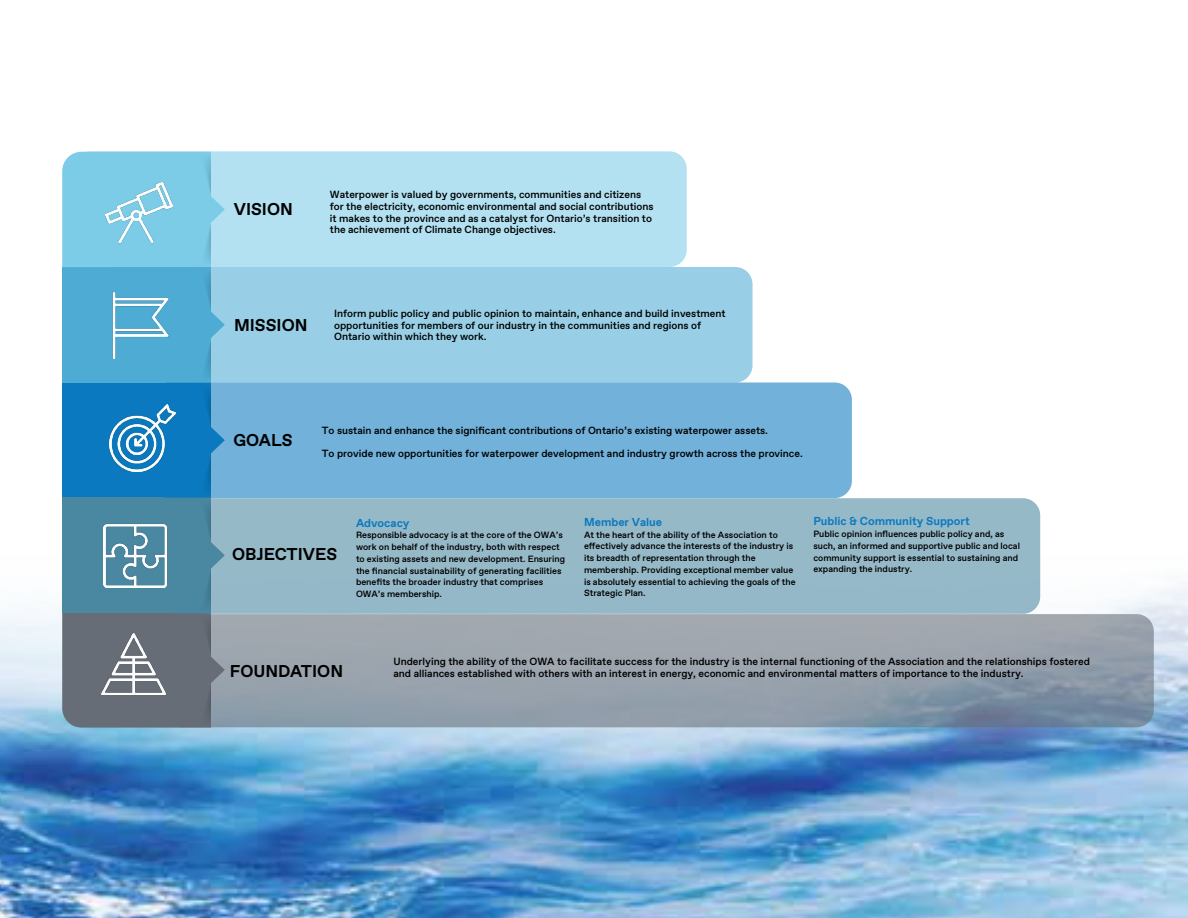
<style>
.page{position:relative;width:1188px;height:918px;background:#fff}
.page>*{position:absolute;margin:0;border:0;box-sizing:border-box;transform-origin:0 0}
.t1{font:700 17.1px "Favorit";color:#000}
.t2{font:700 11.55px "Favorit";color:#0a79bf}
.t3{font:500 10.35px/11.7px "Favorit";color:#000}
.t4{font:500 9.15px/11.7px "Favorit";color:#000}
</style>
<div class="page">
<img style="left:0;top:553px;width:1188px;height:365px">
<svg style="left:62px;top:152px;width:163px;height:576px;background:#4586a9"></svg>
<svg style="left:73px;top:151px;width:614px;height:116px;background:#a9ddef"></svg>
<svg style="left:102px;top:267px;width:651px;height:116px;background:#8fcae3"></svg>
<svg style="left:151px;top:382px;width:701px;height:116px;background:#6aadd8"></svg>
<div style="left:163px;top:498px;width:877px;height:116px;background:#96b9c8;border-radius:17px"></div>
<svg style="left:164px;top:614px;width:990px;height:113px;background:#939da8"></svg>
<img style="left:106px;top:180px;width:66px;height:66px">
<img style="left:108px;top:293px;width:66px;height:66px">
<img style="left:109px;top:405px;width:66px;height:66px">
<img style="left:104px;top:521px;width:66px;height:67px">
<img style="left:102px;top:631px;width:66px;height:66px">
<h1 class="t1" style="left:234px;top:198px;width:61px">VISION</h1>
<p class="t3" style="left:330px;top:189px;width:325px">Waterpower is valued by governments, communities and citizens for the electricity, economic environmental and social contributions it makes to the province and as a catalyst for Ontario’s transition to the achievement of Climate Change objectives.</p>
<h1 class="t1" style="left:234px;top:314px;width:75px">MISSION</h1>
<p class="t3" style="left:334px;top:307px;width:393px">Inform public policy and public opinion to maintain, enhance and build investment opportunities for members of our industry in the communities and regions of<br>Ontario within which they work.</p>
<h1 class="t1" style="left:234px;top:428px;width:61px">GOALS</h1>
<p class="t3" style="left:322px;top:424px;width:448px">To sustain and enhance the significant contributions of Ontario’s existing waterpower assets.</p>
<p class="t3" style="left:322px;top:448px;width:482px">To provide new opportunities for waterpower development and industry growth across the province.</p>
<h1 class="t1" style="left:232px;top:543px;width:107px">OBJECTIVES</h1>
<p class="t2" style="left:356px;top:515px;width:55px">Advocacy</p>
<p class="t4" style="left:356px;top:529px;width:211px">Responsible advocacy is at the core of the OWA’s work on behalf of the industry, both with respect to existing assets and new development. Ensuring the financial sustainability of generating facilities benefits the broader industry that comprises OWA’s membership.</p>
<p class="t2" style="left:584px;top:514px;width:80px">Member Value</p>
<p class="t4" style="left:584px;top:528px;width:213px">At the heart of the ability of the Association to e-ectively advance the interests of the industry is its breadth of representation through the membership. Providing exceptional member value is absolutely essential to achieving the goals of the Strategic Plan.</p>
<p class="t2" style="left:813px;top:514px;width:158px">Public &amp; Community Support</p>
<p class="t4" style="left:813px;top:528px;width:208px">Public opinion influences public policy and, as such, an informed and supportive public and local community support is essential to sustaining and expanding the industry.</p>
<h1 class="t1" style="left:230px;top:660px;width:115px">FOUNDATION</h1>
<p class="t3" style="left:393px;top:656px;width:698px">Underlying the ability of the OWA to facilitate success for the industry is the internal functioning of the Association and the relationships fostered and alliances established with others with an interest in energy, economic and environmental matters of importance to the industry.</p>
</div>
